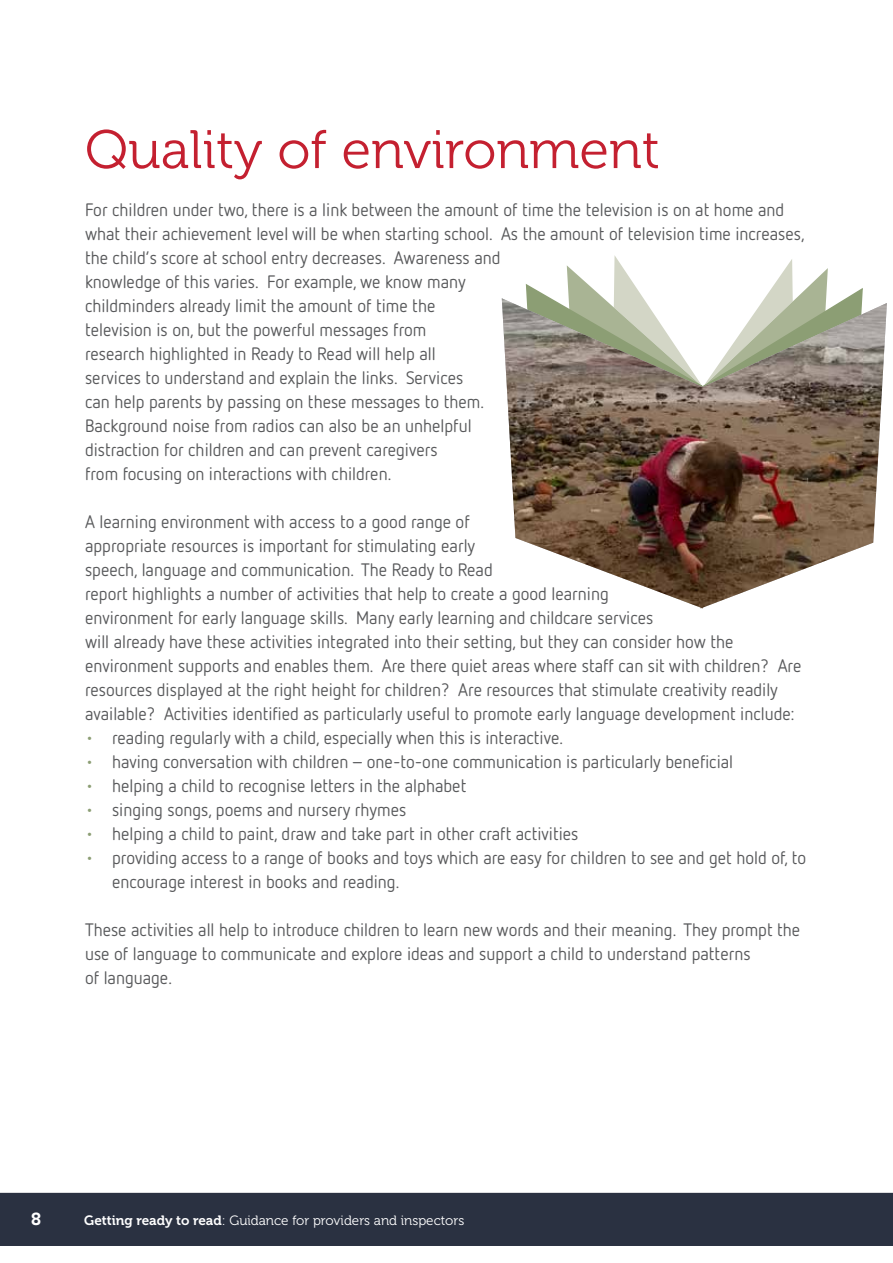
<style>
.page{position:relative;width:893px;height:1263px;background:#fff}
.page>*{position:absolute;margin:0;border:0;box-sizing:border-box;transform-origin:0 0}
.t1{font:54px "Museo 300";color:#c42030}
.t2{font:18px/24px "Netto OT";color:#58595b}
.t3{font:18px "Cocon OT";color:#fff}
.t4{font:13.5px "Museo 300";color:#fff}
.s1{color:#8c9e74}
.s2{font-family:"Museo 700"}
</style>
<div class="page">
<div style="left:0;top:1193px;width:893px;height:53px;background:#2a3141"></div>
<svg style="left:525px;top:255px;width:338px;height:43px"></svg>
<img style="left:502px;top:298px;width:385px;height:310px">
<h1 class="t1" style="left:85px;top:120px;width:576px">Quality of environment</h1>
<p class="t2" style="left:85px;top:197px;width:721px">For children under two, there is a link between the amount of time the television is on at home and what their achievement level will be when starting school. As the amount of television time increases, the child’s score at school entry decreases. Awareness and<br>knowledge of this varies. For example, we know many<br>childminders already limit the amount of time the<br>television is on, but the powerful messages from<br>research highlighted in Ready to Read will help all<br>services to understand and explain the links. Services<br>can help parents by passing on these messages to them.<br>Background noise from radios can also be an unhelpful<br>distraction for children and can prevent caregivers<br>from focusing on interactions with children.</p>
<p class="t2" style="left:85px;top:509px;width:718px">A learning environment with access to a good range of<br>appropriate resources is important for stimulating early<br>speech, language and communication. The Ready to Read<br>report highlights a number of activities that help to create a good learning<br>environment for early language skills. Many early learning and childcare services<br>will already have these activities integrated into their setting, but they can consider how the environment supports and enables them. Are there quiet areas where staff can sit with children? Are resources displayed at the right height for children? Are resources that stimulate creativity readily available? Activities identified as particularly useful to promote early language development include:</p>
<p class="t2" style="left:85px;top:725px;width:479px"><span class="s1">•</span> reading regularly with a child, especially when this is interactive.</p>
<p class="t2" style="left:85px;top:749px;width:650px"><span class="s1">•</span> having conversation with children – one-to-one communication is particularly beneficial</p>
<p class="t2" style="left:85px;top:773px;width:383px"><span class="s1">•</span> helping a child to recognise letters in the alphabet</p>
<p class="t2" style="left:85px;top:797px;width:323px"><span class="s1">•</span> singing songs, poems and nursery rhymes</p>
<p class="t2" style="left:85px;top:821px;width:495px"><span class="s1">•</span> helping a child to paint, draw and take part in other craft activities</p>
<p class="t2" style="left:112px;top:845px;width:696px;text-indent:-27px"><span class="s1">•</span> providing access to a range of books and toys which are easy for children to see and get hold of, to encourage interest in books and reading.</p>
<p class="t2" style="left:85px;top:917px;width:717px">These activities all help to introduce children to learn new words and their meaning. They prompt the use of language to communicate and explore ideas and support a child to understand patterns<br>of language.</p>
<p class="t3" style="left:31px;top:1209px;width:12px">8</p>
<p class="t4" style="left:84px;top:1213px;width:382px"><span class="s2">Getting ready to read</span>: Guidance for providers and inspectors</p>
</div>
